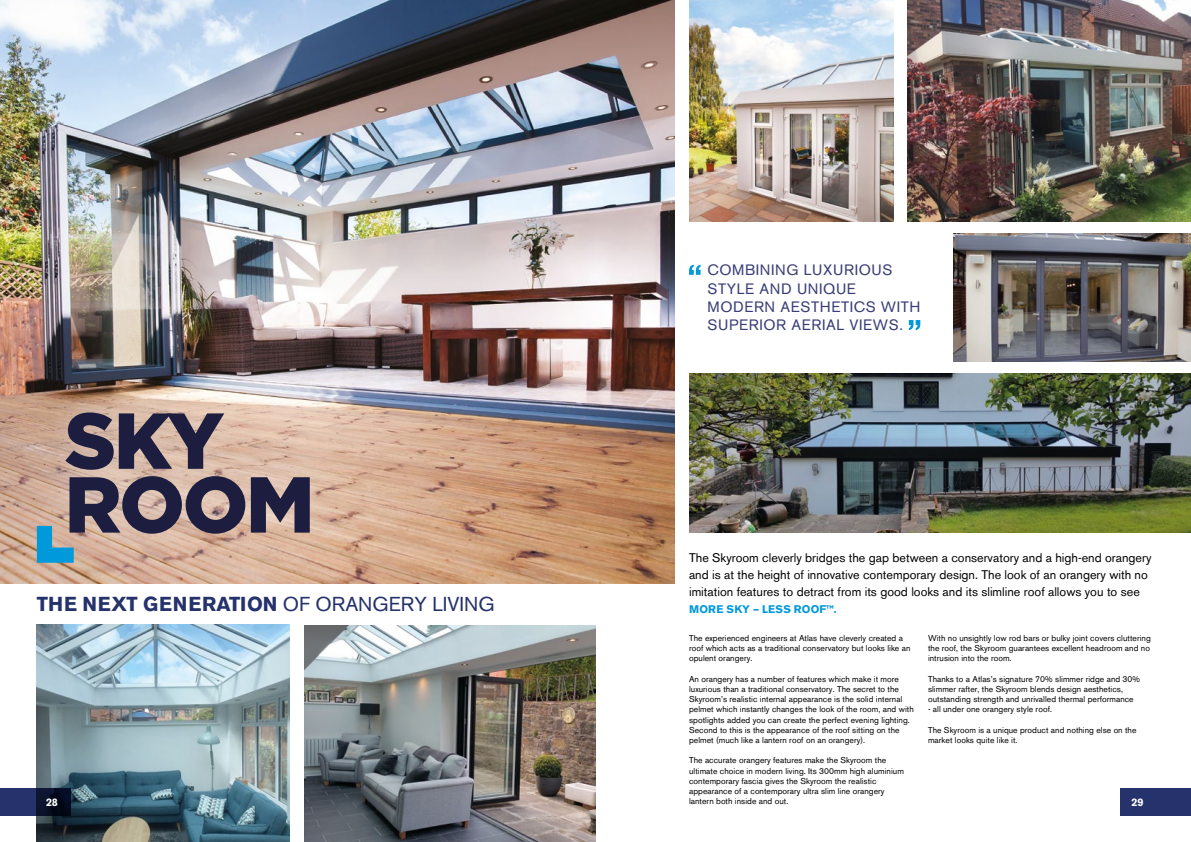
<style>
.page{position:relative;width:1191px;height:842px;background:#fff}
.page>*{position:absolute;margin:0;border:0;box-sizing:border-box;transform-origin:0 0}
.t1{font:900 79.1px/63.8px "Gotham";letter-spacing:-.03em;color:#1d1e3f}
.t2{font:700 20.1px "Akzidenz Grotesk BE";letter-spacing:.02em;color:#25326c}
.t3{font:15px/18.3px "Akzidenz Grotesk BE";letter-spacing:.04em;color:#393e76}
.t4{font:12.5px/17px "Akzidenz Grotesk BE";color:#000}
.t5{font:700 11px "Akzidenz Grotesk BE";letter-spacing:.02em;color:#0099db}
.t6{font:700 10.9px "Akzidenz Grotesk BE";color:#fff}
.t7{font:8.5px/10.2px "Akzidenz Grotesk BE";letter-spacing:.005em;color:#000}
.s1{font-weight:400}
.s2{font-family:"Gotham";font-weight:900}
</style>
<div class="page">
<img style="left:36px;top:624px;width:254px;height:218px">
<svg style="left:0;top:788px;width:71px;height:28px;background:#162048"></svg>
<div style="left:1120px;top:788px;width:71px;height:28px;background:#25326c"></div>
<img style="left:304px;top:625px;width:291px;height:217px">
<img style="left:0;top:0;width:675px;height:583px">
<img style="left:689px;top:0;width:204px;height:221px">
<img style="left:907px;top:0;width:284px;height:221px">
<img style="left:953px;top:233px;width:238px;height:128px">
<svg style="left:689px;top:265px;width:11px;height:10px"></svg>
<svg style="left:909px;top:320px;width:11px;height:10px"></svg>
<div style="left:34px;top:379px;width:310px;height:188px;background:#fff;opacity:.31"></div>
<div style="left:8px;top:498px;width:93px;height:93px;background:#fff;opacity:.15"></div>
<svg style="left:37px;top:526px;width:37px;height:37px"></svg>
<img style="left:689px;top:373px;width:502px;height:160px">
<h1 class="t1" style="left:65px;top:408px;width:251px">SKY<br>ROOM</h1>
<h2 class="t2" style="left:37px;top:592px;width:459px">THE NEXT GENERATION <span class="s1">OF ORANGERY LIVING</span></h2>
<h3 class="t3" style="left:707px;top:261px;width:214px">COMBINING LUXURIOUS<br>STYLE AND UNIQUE<br>MODERN AESTHETICS WITH<br>SUPERIOR AERIAL VIEWS.</h3>
<p class="t4" style="left:689px;top:549px;width:464px">The Skyroom cleverly bridges the gap between a conservatory and a high-end orangery and is at the height of innovative contemporary design. The look of an orangery with no imitation features to detract from its good looks and its slimline roof allows you to see</p>
<p class="t5" style="left:689px;top:603px;width:149px">MORE SKY – LESS ROOF<span class="s2">™</span>.</p>
<p class="t7" style="left:689px;top:633px;width:223px">The experienced engineers at Atlas have cleverly created a roof which acts as a traditional conservatory but looks like an opulent orangery.</p>
<p class="t7" style="left:689px;top:674px;width:226px">An orangery has a number of features which make it more luxurious than a traditional conservatory. The secret to the Skyroom’s realistic internal appearance is the solid internal pelmet which instantly changes the look of the room, and with spotlights added you can create the perfect evening lighting.<br>Second to this is the appearance of the roof sitting on the pelmet (much like a lantern roof on an orangery).</p>
<p class="t7" style="left:689px;top:755px;width:216px">The accurate orangery features make the Skyroom the ultimate choice in modern living. Its 300mm high aluminium contemporary fascia gives the Skyroom the realistic appearance of a contemporary ultra slim line orangery lantern both inside and out.</p>
<p class="t7" style="left:928px;top:633px;width:224px;text-align:justify">With no unsightly low rod bars or bulky joint covers cluttering the roof, the Skyroom guarantees excellent headroom and no intrusion into the room.</p>
<p class="t7" style="left:928px;top:674px;width:214px">Thanks to a Atlas’s signature 70% slimmer ridge and 30% slimmer rafter, the Skyroom blends design aesthetics, outstanding strength and unrivalled thermal performance</p>
<p class="t7" style="left:928px;top:704px;width:125px">- all under one orangery style roof.</p>
<p class="t7" style="left:928px;top:725px;width:210px">The Skyroom is a unique product and nothing else on the market looks quite like it.</p>
<p class="t6" style="left:46px;top:796px;width:13px">28</p>
<p class="t6" style="left:1131px;top:796px;width:13px">29</p>
</div>
